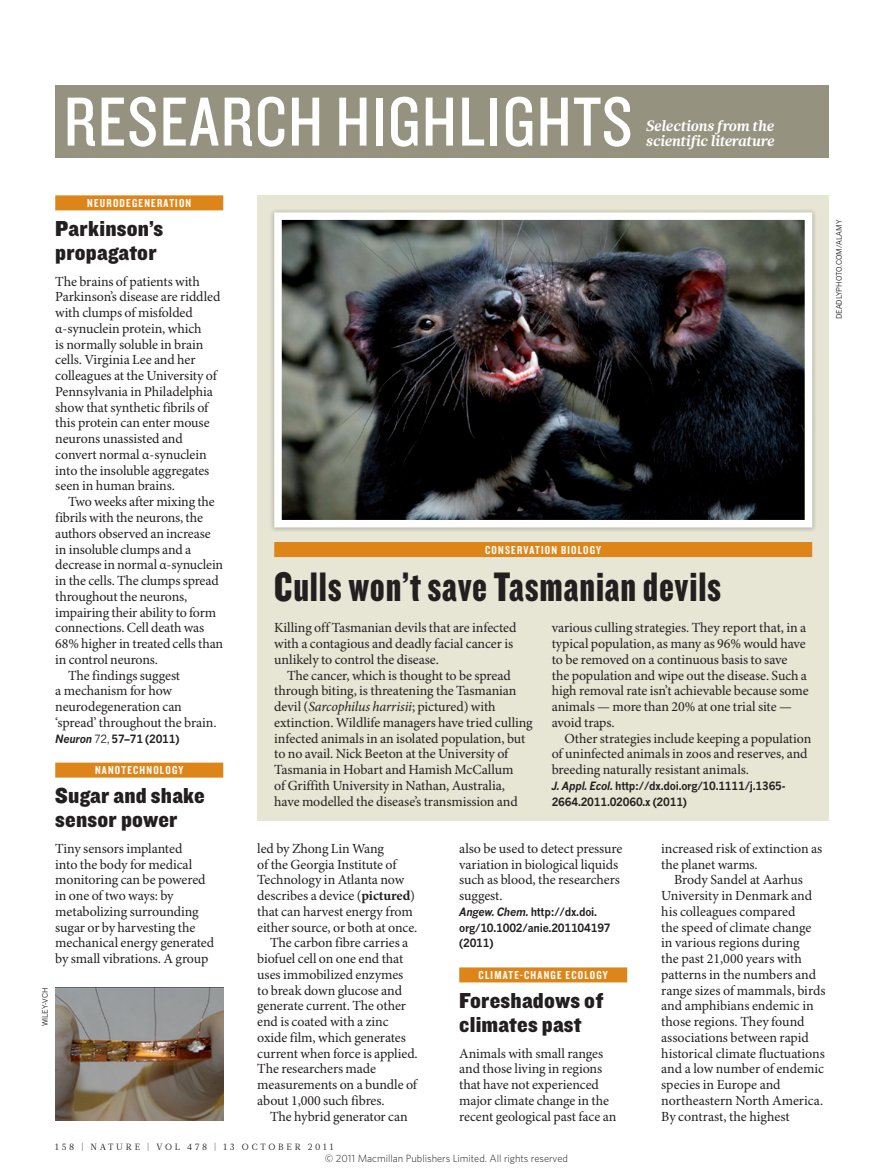
<style>
.page{position:relative;width:893px;height:1174px;background:#fff}
.page>*{position:absolute;margin:0;border:0;box-sizing:border-box;transform-origin:0 0}
.SECTION_HEADING_BOXE{font:72px "Knockout 29 Junior Ltweight";letter-spacing:.02em;color:#fff}
.BRIEFS_BOX_HEAD{font:42.75px "Knockout 69 Full Liteweight";letter-spacing:.02em;color:#231f20}
.RES_HIGH_HEAD_15{font:22.5px/23.7px "Knockout 71 Full Middlewt";letter-spacing:.01em;color:#231f20}
.t1{font:italic 700 15px/15px "Glosa Math";letter-spacing:-.005em;color:#fff}
.BODY_TEXT_R_L_INDENT{font:13.95px/15.8px "Minion Pro";letter-spacing:-.005em;color:#231f20}
.BODY_TEXT_R_L_1ST_PA{font:13.95px/15.8px "Minion Pro";letter-spacing:-.005em;color:#231f20}
.BRIEFS_SUBJECT_STRAP{font:12px "Knockout 49 Liteweight";letter-spacing:.1em;color:#fff}
.BRIEFS_PAPER{font:700 11.25px/15.8px "News Gothic MTOT";letter-spacing:-.02em;color:#231f20;scale:.95 1}
.t2{font:300 10.5px "Whitney";color:#231f20}
.t3{font:9px "Glosa Math";letter-spacing:.3em;color:#231f20}
.PIC_CREDIT{font:7.5px "News Gothic MTOT";color:#231f20}
.s1{font-style:italic}
.s2{font-weight:400}
.s3{font-weight:700}
</style>
<div class="page">
<div style="left:257px;top:195px;width:572px;height:626px;background:#e7e5d4"></div>
<div style="left:269px;top:208px;width:547px;height:324px;background:#231f20;opacity:.25"></div>
<img style="left:283px;top:221px;width:520px;height:297px">
<div style="left:274px;top:212px;width:538px;height:315px;border:8px solid #fff"></div>
<div style="left:274px;top:542px;width:538px;height:15px;background:#dd8519"></div>
<img style="left:55px;top:988px;width:168px;height:132px">
<div style="left:55px;top:762px;width:168px;height:15px;background:#dd8519"></div>
<div style="left:55px;top:195px;width:168px;height:15px;background:#dd8519"></div>
<div style="left:459px;top:967px;width:168px;height:15px;background:#dd8519"></div>
<div style="left:55px;top:85px;width:774px;height:72px;background:#95937f"></div>
<p class="SECTION_HEADING_BOXE" style="left:64px;top:75px;width:570px">RESEARCH HIGHLIGHTS</p>
<p class="t1" style="left:646px;top:118px;width:130px">Selections from the scientific literature</p>
<p class="BRIEFS_SUBJECT_STRAP" style="left:87px;top:195px;width:106px">NEURODEGENERATION</p>
<p class="RES_HIGH_HEAD_15" style="left:55px;top:216px;width:109px">Parkinson’s propagator</p>
<p class="BODY_TEXT_R_L_1ST_PA" style="left:55px;top:274px;width:167px">The brains of patients with<br>Parkinson’s disease are riddled with clumps of misfolded α-synuclein protein, which<br>is normally soluble in brain cells. Virginia Lee and her colleagues at the University of<br>Pennsylvania in Philadelphia show that synthetic fibrils of this protein can enter mouse neurons unassisted and convert normal α-synuclein into the insoluble aggregates seen in human brains.</p>
<p class="BODY_TEXT_R_L_INDENT" style="left:55px;top:494px;width:169px;text-indent:13px">Two weeks after mixing the fibrils with the neurons, the authors observed an increase in insoluble clumps and a decrease in normal α-synuclein in the cells. The clumps spread throughout the neurons, impairing their ability to form connections. Cell death was<br>68% higher in treated cells than in control neurons.</p>
<p class="BODY_TEXT_R_L_INDENT" style="left:55px;top:668px;width:163px;text-indent:13px">The findings suggest<br>a mechanism for how neurodegeneration can ‘spread’ throughout the brain.</p>
<p class="BRIEFS_PAPER" style="left:55px;top:730px;width:132px"><span class="s1">Neuron</span> <span class="s2">72,</span> 57–71 (2011)</p>
<p class="BRIEFS_SUBJECT_STRAP" style="left:95px;top:762px;width:90px">NANOTECHNOLOGY</p>
<p class="RES_HIGH_HEAD_15" style="left:55px;top:783px;width:151px">Sugar and shake sensor power</p>
<p class="BODY_TEXT_R_L_1ST_PA" style="left:55px;top:841px;width:160px">Tiny sensors implanted<br>into the body for medical monitoring can be powered in one of two ways: by metabolizing surrounding sugar or by harvesting the mechanical energy generated by small vibrations. A group</p>
<p class="PIC_CREDIT" style="left:41px;top:1026px;width:40px;rotate:-90deg">WILEY-VCH</p>
<p class="BRIEFS_SUBJECT_STRAP" style="left:485px;top:542px;width:118px">CONSERVATION BIOLOGY</p>
<p class="BRIEFS_BOX_HEAD" style="left:274px;top:560px;width:448px">Culls won’t save Tasmanian devils</p>
<p class="BODY_TEXT_R_L_1ST_PA" style="left:274px;top:620px;width:244px">Killing off Tasmanian devils that are infected with a contagious and deadly facial cancer is unlikely to control the disease.</p>
<p class="BODY_TEXT_R_L_INDENT" style="left:274px;top:668px;width:260px;text-indent:13px">The cancer, which is thought to be spread through biting, is threatening the Tasmanian devil (<span class="s1">Sarcophilus harrisii</span>; pictured) with extinction. Wildlife managers have tried culling infected animals in an isolated population, but to no avail. Nick Beeton at the University of Tasmania in Hobart and Hamish McCallum<br>of Griffith University in Nathan, Australia, have modelled the disease’s transmission and</p>
<p class="BODY_TEXT_R_L_INDENT" style="left:552px;top:620px;width:258px">various culling strategies. They report that, in a typical population, as many as 96% would have to be removed on a continuous basis to save<br>the population and wipe out the disease. Such a high removal rate isn’t achievable because some animals — more than 20% at one trial site — avoid traps.</p>
<p class="BODY_TEXT_R_L_INDENT" style="left:552px;top:731px;width:261px;text-indent:13px">Other strategies include keeping a population of uninfected animals in zoos and reserves, and breeding naturally resistant animals.</p>
<p class="BRIEFS_PAPER" style="left:552px;top:777px;width:248px"><span class="s1">J. Appl. Ecol.</span> http://dx.doi.org/10.1111/j.1365-<br>2664.2011.02060.x (2011)</p>
<p class="BODY_TEXT_R_L_1ST_PA" style="left:257px;top:841px;width:162px">led by Zhong Lin Wang<br>of the Georgia Institute of<br>Technology in Atlanta now describes a device (<span class="s3">pictured</span>) that can harvest energy from either source, or both at once.</p>
<p class="BODY_TEXT_R_L_INDENT" style="left:257px;top:935px;width:162px;text-indent:13px">The carbon fibre carries a biofuel cell on one end that uses immobilized enzymes to break down glucose and generate current. The other end is coated with a zinc oxide film, which generates current when force is applied.<br>The researchers made measurements on a bundle of about 1,000 such fibres.</p>
<p class="BODY_TEXT_R_L_INDENT" style="left:270px;top:1109px;width:139px">The hybrid generator can</p>
<p class="BODY_TEXT_R_L_INDENT" style="left:459px;top:841px;width:165px">also be used to detect pressure variation in biological liquids such as blood, the researchers suggest.</p>
<p class="BRIEFS_PAPER" style="left:459px;top:903px;width:161px"><span class="s1">Angew. Chem.</span> http://dx.doi. org/10.1002/anie.201104197 (2011)</p>
<p class="BRIEFS_SUBJECT_STRAP" style="left:479px;top:967px;width:131px">CLIMATE-CHANGE ECOLOGY</p>
<p class="RES_HIGH_HEAD_15" style="left:459px;top:987px;width:146px">Foreshadows of climates past</p>
<p class="BODY_TEXT_R_L_1ST_PA" style="left:459px;top:1046px;width:159px">Animals with small ranges and those living in regions that have not experienced major climate change in the recent geological past face an</p>
<p class="BODY_TEXT_R_L_1ST_PA" style="left:661px;top:841px;width:162px">increased risk of extinction as the planet warms.</p>
<p class="BODY_TEXT_R_L_INDENT" style="left:661px;top:872px;width:166px;text-indent:13px">Brody Sandel at Aarhus<br>University in Denmark and his colleagues compared<br>the speed of climate change in various regions during<br>the past 21,000 years with patterns in the numbers and range sizes of mammals, birds and amphibians endemic in those regions. They found associations between rapid historical climate fluctuations and a low number of endemic species in Europe and northeastern North America.<br>By contrast, the highest</p>
<p class="t3" style="left:55px;top:1141px;width:280px">158 | NATURE | VOL 478 | 13 OCTOBER 2011</p>
<p class="t2" style="left:325px;top:1151px;width:245px">© 2011 Macmillan Publishers Limited. All rights reserved</p>
<p class="PIC_CREDIT" style="left:834px;top:319px;width:101px;rotate:-90deg">DEADLYPHOTO.COM/ALAMY</p>
</div>
